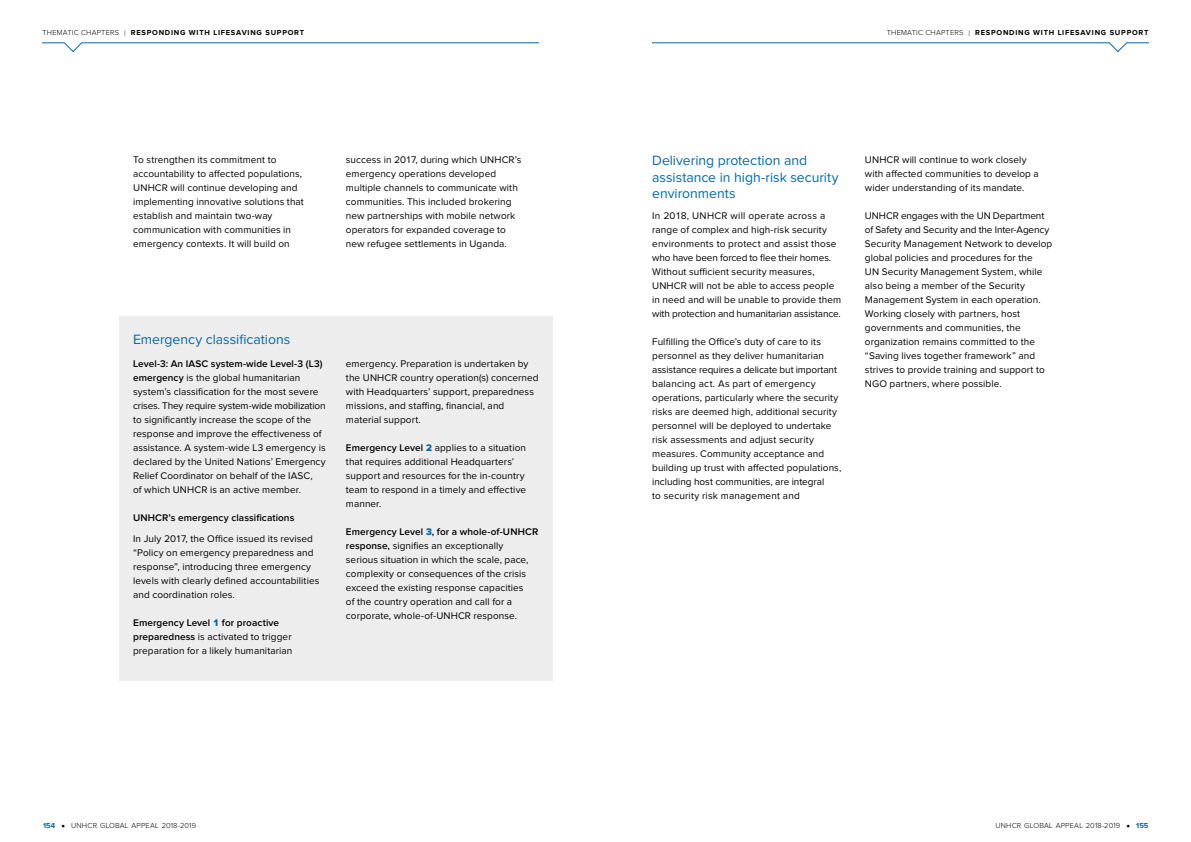
<style>
.page{position:relative;width:1191px;height:842px;background:#fff}
.page>*{position:absolute;margin:0;border:0;box-sizing:border-box;transform-origin:0 0}
.t1{font:14px/16.5px "Proxima Nova";color:#0069b4}
.t2{font:10px/14px "Proxima Nova";letter-spacing:.005em;color:#000}
.t3{font:600 10px "Proxima Nova";letter-spacing:.005em;color:#000}
.t4{font:700 7.5px "Proxima Nova";letter-spacing:.1em;color:#000}
.t5{font:300 7.5px "Proxima Nova";letter-spacing:.025em;color:#000}
.s1{font-weight:300}
.s2{font-weight:300;font-size:8px}
.s3{font-weight:600}
.s4{font-family:"Proxima Nova Extrabld";color:#0069b4}
.s5{font-weight:700;color:#0069b4}
.s6{font-weight:400;font-size:12px}
</style>
<div class="page">
<div style="left:119px;top:316px;width:434px;height:364px;background:#ededed"></div>
<svg style="left:43px;top:42px;width:496px;height:10px"></svg>
<svg style="left:652px;top:42px;width:496px;height:10px"></svg>
<p class="t4" style="left:43px;top:29px;width:263px"><span class="s1">THEMATIC CHAPTERS</span> <span class="s2">|</span> RESPONDING WITH LIFESAVING SUPPORT</p>
<p class="t4" style="left:886px;top:29px;width:263px"><span class="s1">THEMATIC CHAPTERS</span> <span class="s2">|</span> RESPONDING WITH LIFESAVING SUPPORT</p>
<p class="t2" style="left:133px;top:153px;width:172px">To strengthen its commitment to accountability to affected populations, UNHCR will continue developing and implementing innovative solutions that establish and maintain two-way communication with communities in emergency contexts. It will build on</p>
<p class="t2" style="left:346px;top:153px;width:177px">success in 2017, during which UNHCR’s emergency operations developed multiple channels to communicate with communities. This included brokering new partnerships with mobile network operators for expanded coverage to new refugee settlements in Uganda.</p>
<h1 class="t1" style="left:133px;top:332px;width:159px">Emergency classifications</h1>
<p class="t2" style="left:133px;top:357px;width:194px"><span class="s3">Level-3: An IASC system-wide Level-3 (L3) emergency</span> is the global humanitarian system’s classification for the most severe crises. They require system-wide mobilization to significantly increase the scope of the response and improve the effectiveness of assistance. A system-wide L3 emergency is declared by the United Nations’ Emergency Relief Coordinator on behalf of the IASC,<br>of which UNHCR is an active member.</p>
<p class="t3" style="left:133px;top:513px;width:163px">UNHCR’s emergency classifications</p>
<p class="t2" style="left:133px;top:532px;width:188px">In July 2017, the Office issued its revised “Policy on emergency preparedness and response”, introducing three emergency levels with clearly defined accountabilities and coordination roles.</p>
<p class="t2" style="left:133px;top:616px;width:161px"><span class="s3">Emergency Level</span> <span class="s4">1</span> <span class="s3">for proactive preparedness</span> is activated to trigger preparation for a likely humanitarian</p>
<p class="t2" style="left:346px;top:357px;width:194px">emergency. Preparation is undertaken by the UNHCR country operation(s) concerned with Headquarters’ support, preparedness missions, and staffing, financial, and material support.</p>
<p class="t2" style="left:346px;top:441px;width:182px"><span class="s3">Emergency Level</span> <span class="s4">2</span> applies to a situation that requires additional Headquarters’ support and resources for the in-country team to respond in a timely and effective manner.</p>
<p class="t2" style="left:346px;top:525px;width:194px"><span class="s3">Emergency Level</span> <span class="s4">3</span><span class="s3">, for a whole-of-UNHCR response,</span> signifies an exceptionally<br>serious situation in which the scale, pace, complexity or consequences of the crisis exceed the existing response capacities<br>of the country operation and call for a corporate, whole-of-UNHCR response.</p>
<h1 class="t1" style="left:652px;top:153px;width:188px">Delivering protection and assistance in high-risk security environments</h1>
<p class="t2" style="left:652px;top:209px;width:190px">In 2018, UNHCR will operate across a range of complex and high-risk security environments to protect and assist those who have been forced to flee their homes.<br>Without sufficient security measures, UNHCR will not be able to access people in need and will be unable to provide them with protection and humanitarian assistance.</p>
<p class="t2" style="left:652px;top:335px;width:191px">Fulfilling the Office’s duty of care to its personnel as they deliver humanitarian assistance requires a delicate but important balancing act. As part of emergency operations, particularly where the security risks are deemed high, additional security personnel will be deployed to undertake risk assessments and adjust security measures. Community acceptance and building up trust with affected populations, including host communities, are integral<br>to security risk management and</p>
<p class="t2" style="left:865px;top:153px;width:175px">UNHCR will continue to work closely with affected communities to develop a wider understanding of its mandate.</p>
<p class="t2" style="left:865px;top:209px;width:189px">UNHCR engages with the UN Department of Safety and Security and the Inter-Agency Security Management Network to develop global policies and procedures for the<br>UN Security Management System, while also being a member of the Security Management System in each operation.<br>Working closely with partners, host governments and communities, the organization remains committed to the “Saving lives together framework” and strives to provide training and support to NGO partners, where possible.</p>
<p class="t5" style="left:43px;top:822px;width:154px"><span class="s5">154</span> <span class="s6">•</span> UNHCR GLOBAL APPEAL 2018-2019</p>
<p class="t5" style="left:995px;top:822px;width:155px">UNHCR GLOBAL APPEAL 2018-2019 <span class="s6">•</span> <span class="s5">155</span></p>
</div>
